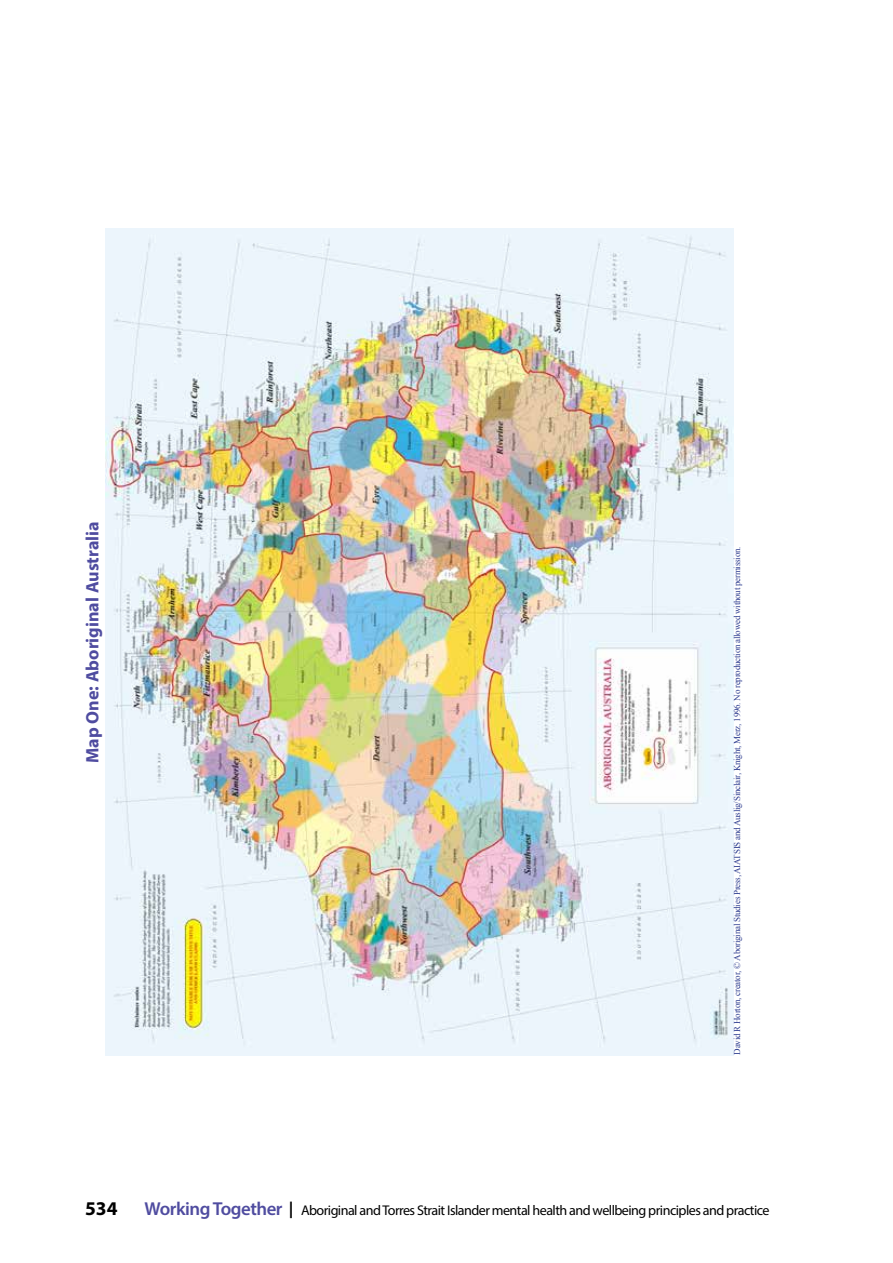
<style>
.page{position:relative;width:893px;height:1263px;background:#fff}
.page>*{position:absolute;margin:0;border:0;box-sizing:border-box;transform-origin:0 0}
.t1{font:700 19.5px "Myriad Pro";color:#000}
.t2{font:700 18px "Myriad Pro";color:#4f4ca0}
.t3{font:14.1px "Myriad Pro";letter-spacing:-.04em;color:#000}
.t4{font:9px "Times New Roman";letter-spacing:-.025em;color:#29398e}
.s1{font-weight:600;font-size:18.75px;color:#4f4ca0}
.s2{font-weight:700;font-size:16.5px}
</style>
<div class="page">
<img style="left:105px;top:229px;width:628px;height:826px">
<h2 class="t2" style="left:81px;top:763px;width:243px;rotate:-90deg">Map One: Aboriginal Australia</h2>
<p class="t4" style="left:731px;top:1055px;width:509px;rotate:-90deg">David R Horton, creator, © Aboriginal Studies Press, AIATSIS and Auslig/Sinclair, Knight, Merz, 1996. No reproduction allowed without permission.</p>
<h1 class="t1" style="left:85px;top:1196px;width:34px">534</h1>
<h3 class="t3" style="left:145px;top:1202px;width:626px"><span class="s1">Working Together</span> <span class="s2">|</span> Aboriginal and Torres Strait Islander mental health and wellbeing principles and practice</h3>
</div>
